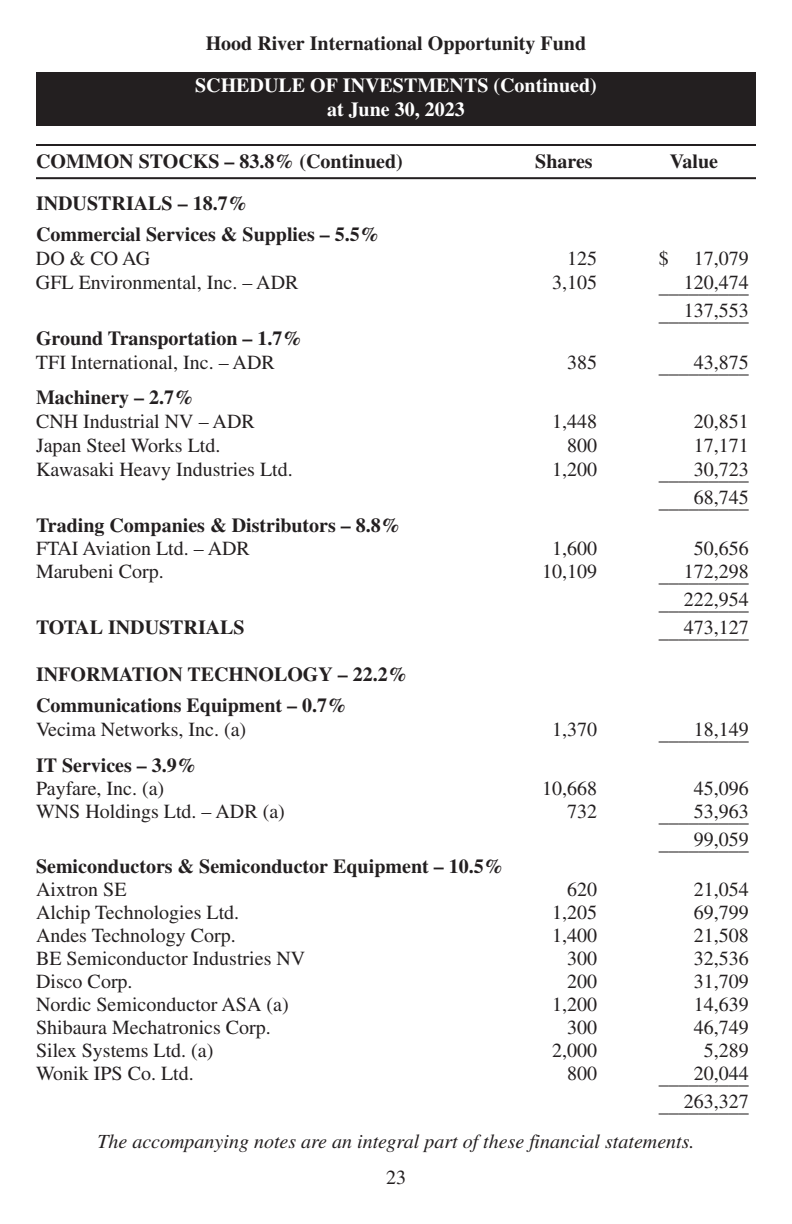
<style>
.page{position:relative;width:792px;height:1224px;background:#fff}
.page>*{position:absolute;margin:0;border:0;box-sizing:border-box;transform-origin:0 0}
.t1{font:20px/28px "Times";color:#231f20}
.t2{font:700 20px/31.2px "Times";color:#231f20}
.t3{font:italic 20px "Times";color:#231f20}
.t4{font:700 20px/24px "Times";color:#fff;text-align:center}
</style>
<div class="page">
<hr style="left:36px;top:144px;width:720px;height:2px;background:#231f20">
<hr style="left:36px;top:177px;width:720px;height:2px;background:#231f20">
<div style="left:36px;top:72px;width:720px;height:54px;background:#231f20"></div>
<p class="t2" style="left:206px;top:30px;width:382px">Hood River International Opportunity Fund</p>
<p class="t4" style="left:195px;top:75px;width:403px">SCHEDULE OF INVESTMENTS (Continued) at June 30, 2023</p>
<p class="t2" style="left:36px;top:147px;width:368px">COMMON STOCKS – 83.8% (Continued)</p>
<p class="t2" style="left:535px;top:147px;width:59px">Shares</p>
<p class="t2" style="left:670px;top:147px;width:50px">Value</p>
<p class="t2" style="left:36px;top:189px;width:345px">INDUSTRIALS – 18.7%<br>Commercial Services &amp; Supplies – 5.5%</p>
<p class="t1" style="left:36px;top:246px;width:116px">DO &amp; COAG</p>
<p class="t1" style="left:567px;top:246px;width:31px">125</p>
<p class="t1" style="left:659px;top:246px;width:91px">$ 17,079</p>
<p class="t1" style="left:36px;top:270px;width:264px">GFL Environmental, Inc. – ADR</p>
<p class="t1" style="left:552px;top:270px;width:46px">3,105</p>
<p class="t1" style="left:659px;top:274px;width:91px">_ _ _1_2_0_, 4_ 7_ 4_ _ _ _1_3_7_, 5_ 5_ 3_</p>
<p class="t2" style="left:36px;top:324px;width:268px">Ground Transportation – 1.7%</p>
<p class="t1" style="left:36px;top:350px;width:240px">TFI International, Inc. – ADR</p>
<p class="t1" style="left:567px;top:350px;width:31px">385</p>
<p class="t1" style="left:659px;top:354px;width:91px">____4_3_,8_7_5_</p>
<p class="t2" style="left:36px;top:384px;width:160px">Machinery – 2.7%</p>
<p class="t1" style="left:36px;top:409px;width:220px">CNH Industrial NV – ADR</p>
<p class="t1" style="left:552px;top:409px;width:46px">1,448</p>
<p class="t1" style="left:694px;top:409px;width:56px">20,851</p>
<p class="t1" style="left:36px;top:433px;width:186px">Japan Steel Works Ltd.</p>
<p class="t1" style="left:567px;top:433px;width:31px">800</p>
<p class="t1" style="left:694px;top:433px;width:56px">17,171</p>
<p class="t1" style="left:36px;top:457px;width:258px">Kawasaki Heavy Industries Ltd.</p>
<p class="t1" style="left:552px;top:457px;width:46px">1,200</p>
<p class="t1" style="left:659px;top:461px;width:91px">____3_0_,7_2_3_ ____6_8_,7_4_5_</p>
<p class="t2" style="left:36px;top:512px;width:366px">Trading Companies &amp; Distributors – 8.8%</p>
<p class="t1" style="left:36px;top:536px;width:215px">FTAI Aviation Ltd. – ADR</p>
<p class="t1" style="left:552px;top:536px;width:46px">1,600</p>
<p class="t1" style="left:694px;top:536px;width:56px">50,656</p>
<p class="t1" style="left:36px;top:559px;width:129px">Marubeni Corp.</p>
<p class="t1" style="left:542px;top:559px;width:56px">10,109</p>
<p class="t1" style="left:659px;top:563px;width:91px">_ _ _1_7_2_, 2_ 9_ 8_ _ _ _2_2_2_, 9_ 5_ 4_</p>
<p class="t2" style="left:36px;top:614px;width:210px">TOTAL INDUSTRIALS</p>
<p class="t1" style="left:659px;top:619px;width:91px">_ _ _4_7_3_, 1_ 2_ 7_</p>
<p class="t2" style="left:36px;top:661px;width:373px">INFORMATION TECHNOLOGY – 22.2%<br>Communications Equipment – 0.7%</p>
<p class="t1" style="left:36px;top:718px;width:212px">Vecima Networks, Inc. (a)</p>
<p class="t1" style="left:552px;top:718px;width:46px">1,370</p>
<p class="t1" style="left:659px;top:722px;width:91px">____1_8_,1_4_9_</p>
<p class="t2" style="left:36px;top:751px;width:162px">IT Services – 3.9%</p>
<p class="t1" style="left:36px;top:776px;width:130px">Payfare, Inc. (a)</p>
<p class="t1" style="left:542px;top:776px;width:56px">10,668</p>
<p class="t1" style="left:694px;top:776px;width:56px">45,096</p>
<p class="t1" style="left:36px;top:799px;width:250px">WNS Holdings Ltd. – ADR (a)</p>
<p class="t1" style="left:567px;top:799px;width:31px">732</p>
<p class="t1" style="left:659px;top:803px;width:91px">____5_3_,9_6_3_ ____9_9_,0_5_9_</p>
<p class="t2" style="left:36px;top:852px;width:469px">Semiconductors &amp; Semiconductor Equipment – 10.5%</p>
<p class="t1" style="left:36px;top:877px;width:92px">Aixtron SE</p>
<p class="t1" style="left:567px;top:877px;width:31px">620</p>
<p class="t1" style="left:694px;top:877px;width:56px">21,054</p>
<p class="t1" style="left:36px;top:900px;width:205px">Alchip Technologies Ltd.</p>
<p class="t1" style="left:552px;top:900px;width:46px">1,205</p>
<p class="t1" style="left:694px;top:900px;width:56px">69,799</p>
<p class="t1" style="left:36px;top:923px;width:201px">Andes Technology Corp.</p>
<p class="t1" style="left:552px;top:923px;width:46px">1,400</p>
<p class="t1" style="left:694px;top:923px;width:56px">21,508</p>
<p class="t1" style="left:36px;top:946px;width:271px">BE Semiconductor Industries NV</p>
<p class="t1" style="left:567px;top:946px;width:31px">300</p>
<p class="t1" style="left:694px;top:946px;width:56px">32,536</p>
<p class="t1" style="left:36px;top:969px;width:98px">Disco Corp.</p>
<p class="t1" style="left:567px;top:969px;width:31px">200</p>
<p class="t1" style="left:694px;top:969px;width:56px">31,709</p>
<p class="t1" style="left:36px;top:992px;width:254px">Nordic Semiconductor ASA (a)</p>
<p class="t1" style="left:552px;top:992px;width:46px">1,200</p>
<p class="t1" style="left:694px;top:992px;width:56px">14,639</p>
<p class="t1" style="left:36px;top:1015px;width:236px">Shibaura Mechatronics Corp.</p>
<p class="t1" style="left:567px;top:1015px;width:31px">300</p>
<p class="t1" style="left:694px;top:1015px;width:56px">46,749</p>
<p class="t1" style="left:36px;top:1038px;width:179px">Silex Systems Ltd. (a)</p>
<p class="t1" style="left:552px;top:1038px;width:46px">2,000</p>
<p class="t1" style="left:704px;top:1038px;width:46px">5,289</p>
<p class="t1" style="left:36px;top:1061px;width:159px">Wonik IPS Co. Ltd.</p>
<p class="t1" style="left:567px;top:1061px;width:31px">800</p>
<p class="t1" style="left:659px;top:1065px;width:91px">____2_0_,0_4_4_ _ _ _2_6_3_, 3_ 2_ 7_</p>
<p class="t3" style="left:97px;top:1134px;width:599px">The accompanying notes are an integral part of these financial statements.</p>
<p class="t1" style="left:386px;top:1165px;width:21px">23</p>
</div>
